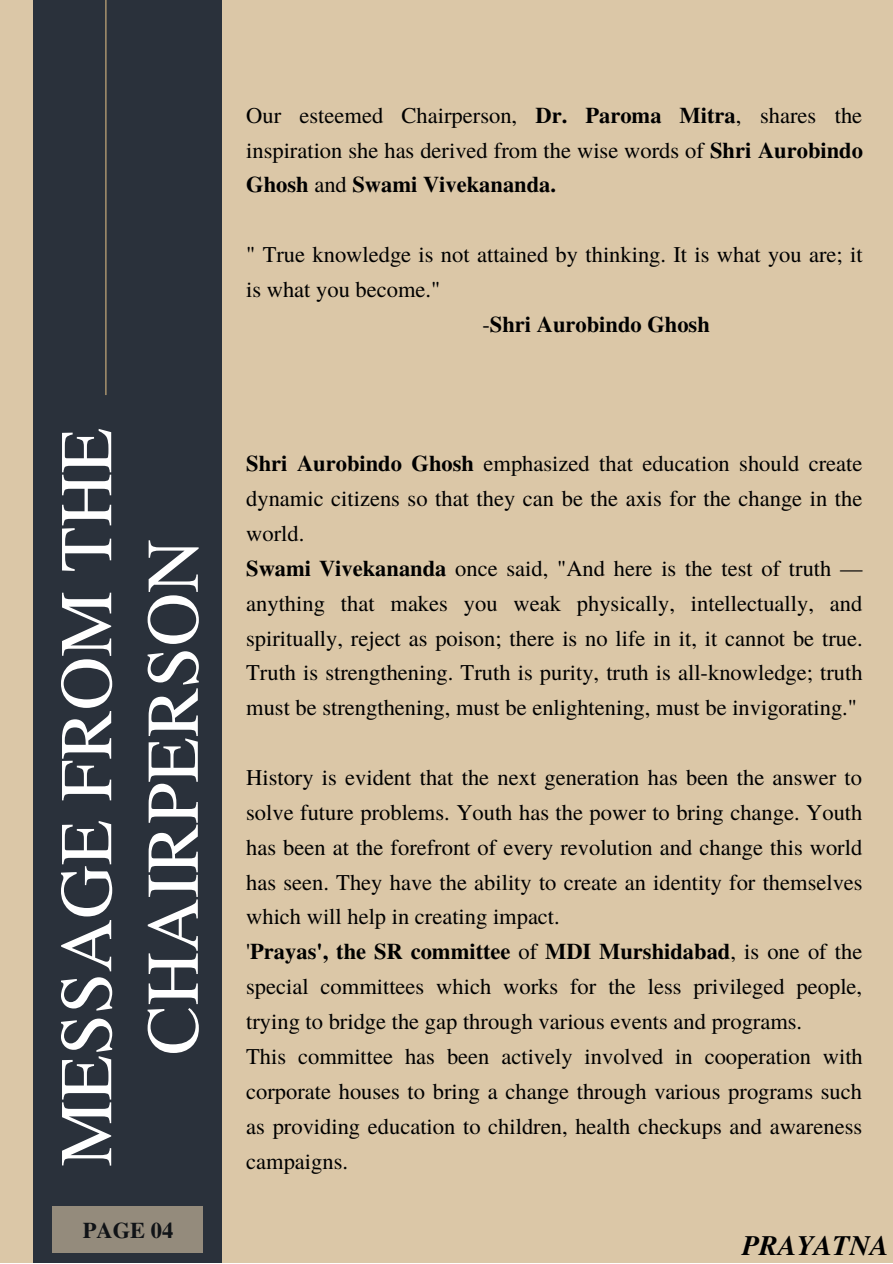
<style>
.page{position:relative;width:893px;height:1264px;background:#fff}
.page>*{position:absolute;margin:0;border:0;box-sizing:border-box;transform-origin:0 0}
.t1{font:74.25px/86.6px "Te X Gyre Termes";color:#fff;text-align:center}
.t2{font:italic 700 28.05px "Te X Gyre Termes";color:#000}
.t3{font:22.5px/34.8px "Te X Gyre Termes";color:#000}
.t4{font:700 22.5px "Te X Gyre Termes";color:#000}
.s1{font-weight:700}
.s2{font-weight:400}
</style>
<div class="page">
<div style="left:0;top:0;width:892px;height:1262px;background:#dbc7a7"></div>
<div style="left:33px;top:0;width:189px;height:1262px;background:#2a313b"></div>
<hr style="left:105px;top:0;width:1px;height:395px;background:#d1b27e">
<div style="left:53px;top:1206px;width:150px;height:46px;background:#948b7c"></div>
<h1 class="t1" style="left:39px;top:1166px;width:740px;rotate:-90deg">MESSAGE FROM THE<br>CHAIRPERSON</h1>
<p class="t4" style="left:83px;top:1212px;width:92px">PAGE 04</p>
<p class="t3" style="left:246px;top:96px;width:618px;text-align:justify">Our esteemed Chairperson, <span class="s1">Dr. Paroma Mitra</span>, shares the inspiration she has derived from the wise words of <span class="s1">Shri Aurobindo Ghosh</span> and <span class="s1">Swami Vivekananda.</span></p>
<p class="t3" style="left:246px;top:236px;width:618px">" True knowledge is not attained by thinking. It is what you are; it</p>
<p class="t3" style="left:246px;top:271px;width:195px">is what you become."</p>
<p class="t4" style="left:482px;top:306px;width:229px"><span class="s2">-</span>Shri Aurobindo Ghosh</p>
<p class="t3" style="left:246px;top:445px;width:618px"><span class="s1">Shri Aurobindo Ghosh</span> emphasized that education should create dynamic citizens so that they can be the axis for the change in the world.<br><span class="s1">Swami Vivekananda</span> once said, "And here is the test of truth — anything that makes you weak physically, intellectually, and spiritually, reject as poison; there is no life in it, it cannot be true.<br>Truth is strengthening. Truth is purity, truth is all-knowledge; truth must be strengthening, must be enlightening, must be invigorating."</p>
<p class="t3" style="left:246px;top:759px;width:618px">History is evident that the next generation has been the answer to solve future problems. Youth has the power to bring change. Youth has been at the forefront of every revolution and change this world has seen. They have the ability to create an identity for themselves which will help in creating impact.<br>'<span class="s1">Prayas', the SR committee</span> of <span class="s1">MDI Murshidabad</span>, is one of the special committees which works for the less privileged people, trying to bridge the gap through various events and programs.<br>This committee has been actively involved in cooperation with corporate houses to bring a change through various programs such as providing education to children, health checkups and awareness campaigns.</p>
<p class="t2" style="left:742px;top:1224px;width:148px">PRAYATNA</p>
</div>
